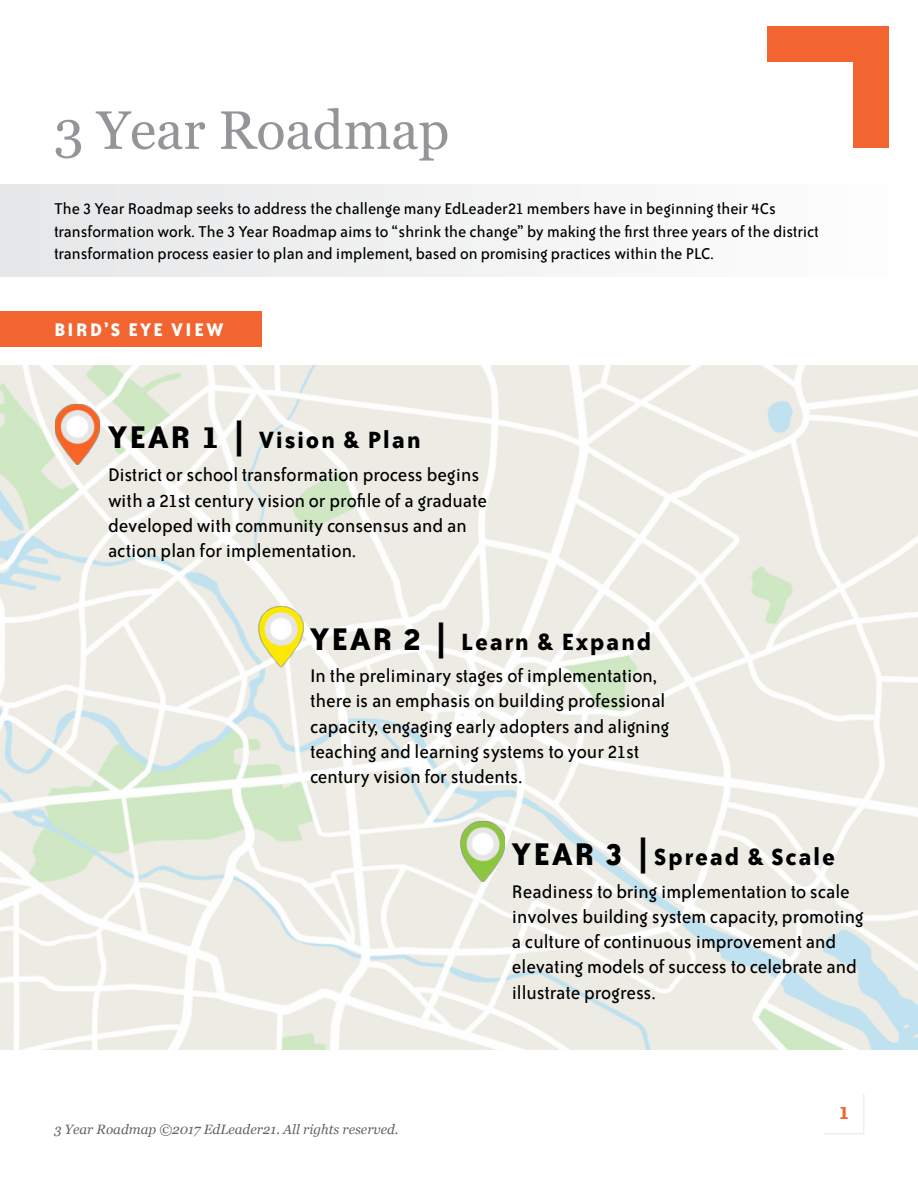
<style>
.page{position:relative;width:918px;height:1188px;background:#fff}
.page>*{position:absolute;margin:0;border:0;box-sizing:border-box;transform-origin:0 0}
.t1{font:54px "Georgia";color:#939598}
.t2{font:700 27px "Bailey Sans ITC Std";letter-spacing:.06em;color:#000}
.t3{font:21px/25.2px "Bailey Sans ITC Std";color:#000}
.t4{font:700 21px "Bailey Sans ITC Std";letter-spacing:.1em;color:#fff}
.t5{font:700 21px "Bailey Sans ITC Std";color:#f26531}
.t6{font:18px/22.5px "Bailey Sans ITC Std";color:#000}
.t7{font:italic 13.5px "Georgia";color:#636466}
.s1{font-size:36px}
</style>
<div class="page">
<hr style="left:864px;top:1094px;width:1px;height:40px;background:#e6e7e8">
<hr style="left:824px;top:1134px;width:40px;height:1px;background:#e6e7e8">
<div style="left:0;top:184px;width:918px;height:92px;background:#f2f2f3"></div>
<div style="left:0;top:311px;width:261px;height:35px;background:#f26531"></div>
<div style="left:767px;top:26px;width:122px;height:36px;background:#f26531"></div>
<div style="left:853px;top:33px;width:36px;height:114px;background:#f26531"></div>
<img style="left:0;top:365px;width:918px;height:685px">
<img style="left:55px;top:404px;width:44px;height:61px">
<img style="left:259px;top:606px;width:44px;height:61px">
<img style="left:461px;top:821px;width:44px;height:61px">
<h1 class="t1" style="left:54px;top:98px;width:397px">3 Year Roadmap</h1>
<p class="t6" style="left:54px;top:198px;width:766px">The 3 Year Roadmap seeks to address the challenge many EdLeader21 members have in beginning their 4Cs transformation work. The 3 Year Roadmap aims to “shrink the change” by making the first three years of the district transformation process easier to plan and implement, based on promising practices within the PLC.</p>
<p class="t4" style="left:54px;top:319px;width:171px">BIRD’S EYE VIEW</p>
<p class="t2" style="left:108px;top:425px;width:314px"><span class="s1">YEAR 1 |</span> Vision &amp; Plan</p>
<p class="t3" style="left:108px;top:463px;width:381px">District or school transformation process begins with a 21st century vision or profile of a graduate developed with community consensus and an action plan for implementation.</p>
<p class="t2" style="left:310px;top:627px;width:343px"><span class="s1">YEAR 2 |</span> Learn &amp; Expand</p>
<p class="t3" style="left:310px;top:664px;width:361px">In the preliminary stages of implementation, there is an emphasis on building professional capacity, engaging early adopters and aligning teaching and learning systems to your 21st century vision for students.</p>
<p class="t2" style="left:512px;top:842px;width:325px"><span class="s1">YEAR 3 |</span>Spread &amp; Scale</p>
<p class="t3" style="left:512px;top:879px;width:353px">Readiness to bring implementation to scale involves building system capacity, promoting a culture of continuous improvement and elevating models of success to celebrate and illustrate progress.</p>
<p class="t7" style="left:54px;top:1121px;width:346px">3 Year Roadmap ©2017 EdLeader21. All rights reserved.</p>
<p class="t5" style="left:839px;top:1101px;width:12px">1</p>
</div>
